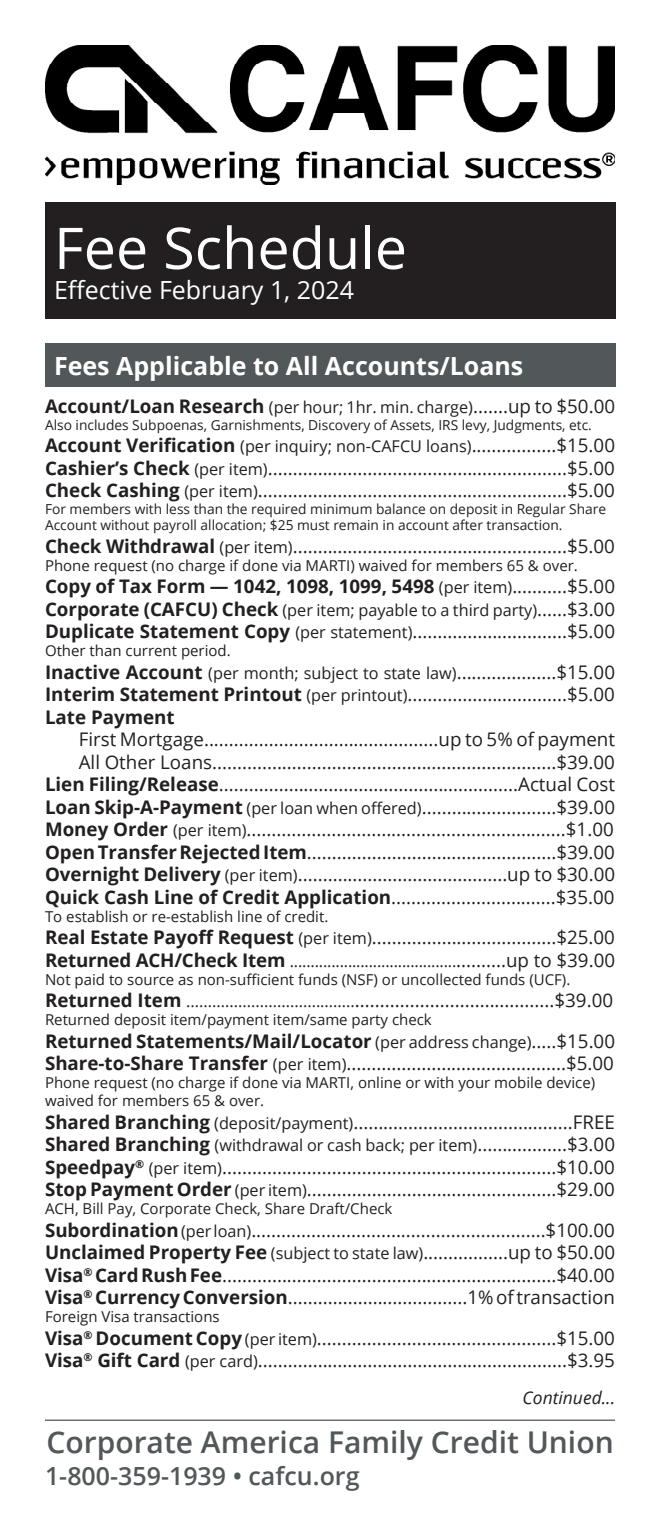
<style>
.page{position:relative;width:660px;height:1530px;background:#fff}
.page>*{position:absolute;margin:0;border:0;box-sizing:border-box;transform-origin:0 0}
.t1{font:57.5px "Open Sans";color:#fff}
.t2{font:600 30px "Open Sans";color:#525759}
.t3{font:700 25px "Open Sans";color:#fff}
.t4{font:600 25px "Open Sans";color:#525759}
.t5{font:25px "Open Sans";color:#fff}
.t6{font:18.75px/22.5px "Open Sans";color:#231f20}
.t7{font:700 18.75px "Open Sans";color:#231f20}
.t8{font:italic 17.5px "Open Sans";color:#231f20}
.t9{font:16.25px "Open Sans";color:#231f20}
.t10{font:15px/18px "Open Sans";color:#231f20}
.t11{font:13.75px/16.5px "Open Sans";color:#231f20}
.s1{font-weight:700;font-size:18.75px}
.s2{font-size:18.75px}
.s3{font-weight:700}
.s4{font-size:16.25px}
.s5{font-weight:400;font-size:16.25px}
.s6{font-weight:400}
</style>
<div class="page">
<div style="left:45px;top:202px;width:570px;height:117px;background:#231f20"></div>
<img style="left:45px;top:45px;width:570px;height:139px">
<div style="left:45px;top:343px;width:570px;height:44px;background:#525759"></div>
<hr style="left:45px;top:1420px;width:570px;height:1px;background:#525759">
<p class="t1" style="left:54px;top:209px;width:354px">Fee Schedule</p>
<p class="t5" style="left:54px;top:273px;width:302px">Effective February 1, 2024</p>
<p class="t3" style="left:54px;top:348px;width:471px">Fees Applicable to All Accounts/Loans</p>
<p class="t9" style="left:45px;top:396px;width:572px"><span class="s1">Account/Loan Research</span> (per hour; 1hr. min. charge)<span class="s2">.......up to $50.00</span></p>
<p class="t11" style="left:45px;top:416px;width:548px">Also includes Subpoenas, Garnishments, Discovery of Assets, IRS levy, Judgments, etc.</p>
<p class="t9" style="left:45px;top:435px;width:571px"><span class="s1">Account Verification</span> (per inquiry; non-CAFCU loans)<span class="s2">.................$15.00</span></p>
<p class="t6" style="left:45px;top:456px;width:571px"><span class="s3">Cashier’s Check</span> <span class="s4">(per item)</span>............................................................$5.00</p>
<p class="t6" style="left:45px;top:479px;width:571px"><span class="s3">Check Cashing</span> <span class="s4">(per item)</span>..............................................................$5.00</p>
<p class="t11" style="left:45px;top:500px;width:563px">For members with less than the required minimum balance on deposit in Regular Share<br>Account without payroll allocation; $25 must remain in account after transaction.</p>
<p class="t6" style="left:45px;top:534px;width:571px"><span class="s3">Check Withdrawal</span> <span class="s4">(per item)</span>.......................................................$5.00</p>
<p class="t10" style="left:45px;top:556px;width:534px">Phone request (no charge if done via MARTI) waived for members 65 &amp; over.</p>
<p class="t7" style="left:45px;top:573px;width:571px">Copy of Tax Form — 1042, 1098, 1099, 5498 <span class="s5">(per item)</span><span class="s6">...........$5.00</span></p>
<p class="t9" style="left:45px;top:599px;width:572px"><span class="s1">Corporate (CAFCU) Check</span> (per item; payable to a third party)<span class="s2">......$3.00</span></p>
<p class="t6" style="left:45px;top:620px;width:571px"><span class="s3">Duplicate Statement Copy</span> <span class="s4">(per statement)</span>...............................$5.00</p>
<p class="t10" style="left:45px;top:642px;width:187px">Other than current period.</p>
<p class="t9" style="left:45px;top:662px;width:571px"><span class="s1">Inactive Account</span> (per month; subject to state law)<span class="s2">....................$15.00</span></p>
<p class="t6" style="left:45px;top:683px;width:571px"><span class="s3">Interim Statement Printout</span> <span class="s4">(per printout)</span>................................$5.00</p>
<p class="t7" style="left:45px;top:704px;width:131px">Late Payment</p>
<p class="t6" style="left:79px;top:728px;width:538px">First Mortgage...............................................up to 5% of payment<br>All Other Loans.....................................................................$39.00</p>
<p class="t6" style="left:45px;top:773px;width:572px"><span class="s3">Lien Filing/Release</span>............................................................Actual Cost</p>
<p class="t6" style="left:45px;top:795px;width:571px"><span class="s3">Loan Skip-A-Payment</span> <span class="s4">(per loan when offered)</span>...........................$39.00</p>
<p class="t6" style="left:45px;top:818px;width:570px"><span class="s3">Money Order</span> <span class="s4">(per item)</span>................................................................$1.00</p>
<p class="t6" style="left:45px;top:840px;width:572px;text-align:justify"><span class="s3">Open Transfer Rejected Item</span>..................................................$39.00<br><span class="s3">Overnight Delivery</span> <span class="s4">(per item)</span>..........................................up to $30.00<br><span class="s3">Quick Cash Line of Credit Application</span>.................................$35.00</p>
<p class="t10" style="left:45px;top:907px;width:285px">To establish or re-establish line of credit.</p>
<p class="t6" style="left:45px;top:926px;width:571px"><span class="s3">Real Estate Payoff Request</span> <span class="s4">(per item)</span>.....................................$25.00</p>
<p class="t9" style="left:45px;top:950px;width:572px"><span class="s1">Returned ACH/Check Item</span> ........................................<span class="s2">..........up to $39.00</span></p>
<p class="t10" style="left:45px;top:970px;width:527px">Not paid to source as non-sufficient funds (NSF) or uncollected funds (UCF).</p>
<p class="t6" style="left:45px;top:989px;width:570px"><span class="s3">Returned Item</span> <span class="s4">.......................................</span>........................................$39.00</p>
<p class="t10" style="left:45px;top:1011px;width:388px">Returned deposit item/payment item/same party check</p>
<p class="t7" style="left:45px;top:1028px;width:572px">Returned Statements/Mail/Locator <span class="s5">(per address change)</span><span class="s6">.....$15.00</span></p>
<p class="t6" style="left:45px;top:1052px;width:570px"><span class="s3">Share-to-Share Transfer</span> <span class="s4">(per item)</span>............................................$5.00</p>
<p class="t10" style="left:45px;top:1074px;width:552px">Phone request (no charge if done via MARTI, online or with your mobile device) waived for members 65 &amp; over.</p>
<p class="t6" style="left:45px;top:1110px;width:571px"><span class="s3">Shared Branching</span> <span class="s4">(deposit/payment)</span>............................................FREE</p>
<p class="t9" style="left:45px;top:1134px;width:571px"><span class="s1">Shared Branching</span> (withdrawal or cash back; per item)<span class="s2">..................$3.00</span></p>
<p class="t6" style="left:45px;top:1155px;width:571px"><span class="s3">Speedpay</span><sup>®</sup> <span class="s4">(per item)</span>...................................................................$10.00</p>
<p class="t6" style="left:45px;top:1178px;width:571px"><span class="s3">Stop Payment Order</span> <span class="s4">(per item)</span>..................................................$29.00</p>
<p class="t10" style="left:45px;top:1200px;width:349px">ACH, Bill Pay, Corporate Check, Share Draft/Check</p>
<p class="t6" style="left:45px;top:1218px;width:572px"><span class="s3">Subordination</span><span class="s4">(per loan)</span>...........................................................$100.00<br><span class="s3">Unclaimed Property Fee</span> <span class="s4">(subject to state law)</span>.................up to $50.00</p>
<p class="t6" style="left:45px;top:1263px;width:571px"><span class="s3">Visa</span><sup>®</sup> <span class="s3">Card Rush Fee</span>...................................................................$40.00</p>
<p class="t6" style="left:45px;top:1286px;width:571px"><span class="s3">Visa</span><sup>®</sup> <span class="s3">Currency Conversion</span>....................................1% of transaction</p>
<p class="t10" style="left:45px;top:1308px;width:176px">Foreign Visa transactions</p>
<p class="t6" style="left:45px;top:1326px;width:571px"><span class="s3">Visa</span><sup>®</sup> <span class="s3">Document Copy</span> <span class="s4">(per item)</span>................................................$15.00</p>
<p class="t6" style="left:45px;top:1349px;width:571px"><span class="s3">Visa</span><sup>®</sup> <span class="s3">Gift Card</span> <span class="s4">(per card)</span>..............................................................$3.95</p>
<p class="t8" style="left:523px;top:1386px;width:94px">Continued...</p>
<p class="t2" style="left:46px;top:1421px;width:569px">Corporate America Family Credit Union</p>
<p class="t4" style="left:45px;top:1459px;width:316px">1-800-359-1939 • cafcu.org</p>
</div>
